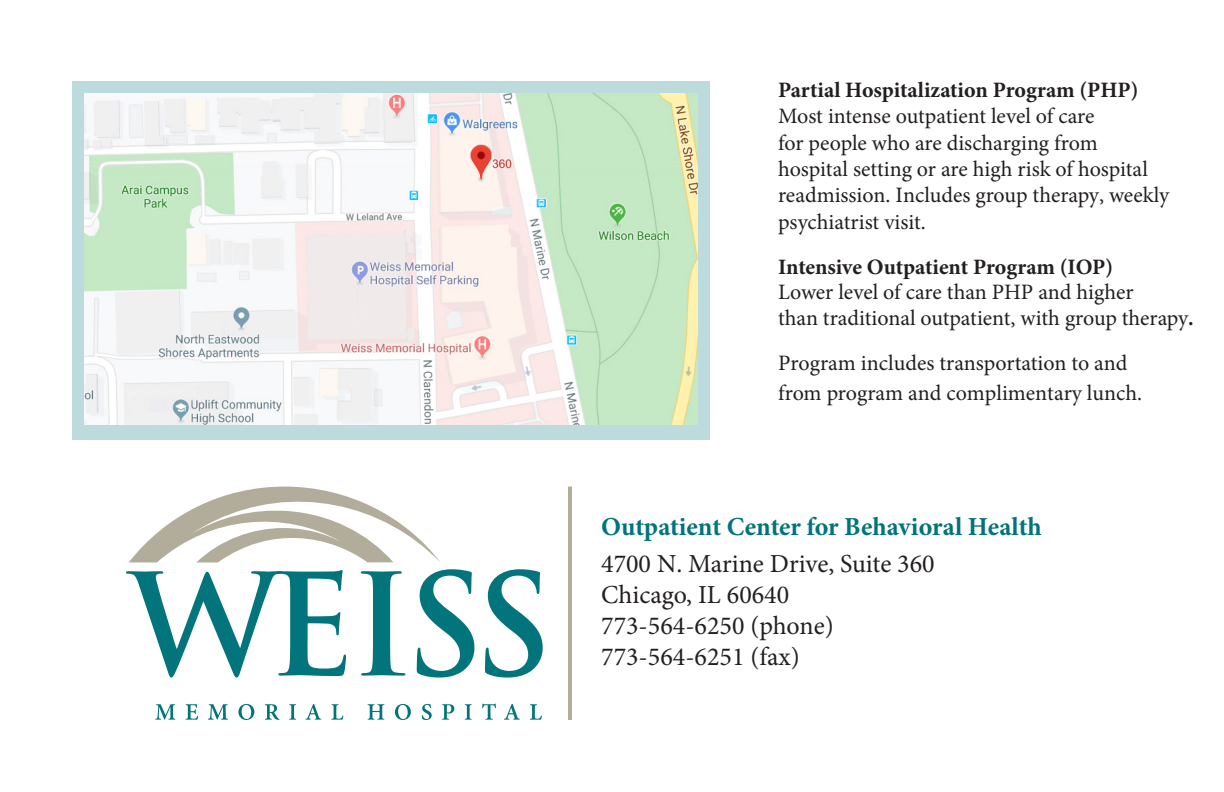
<style>
.page{position:relative;width:1224px;height:792px;background:#fff}
.page>*{position:absolute;margin:0;border:0;box-sizing:border-box;transform-origin:0 0}
.t1{font:26px/31.2px "Minion Pro";color:#231f20}
.t2{font:700 26px "Minion Pro";letter-spacing:-.005em;color:#00747b}
.t3{font:22px/26.4px "Minion Pro";color:#231f20}
.t4{font:700 22px "Minion Pro";letter-spacing:-.005em;color:#231f20}
.s1{font-weight:700}
</style>
<div class="page">
<div style="left:72px;top:81px;width:638px;height:358px;background:#bddbdc"></div>
<img style="left:85px;top:93px;width:613px;height:332px">
<svg style="left:126px;top:570px;width:220px;height:108px"></svg>
<svg style="left:361px;top:571px;width:44px;height:105px"></svg>
<svg style="left:417px;top:569px;width:57px;height:109px"></svg>
<svg style="left:485px;top:569px;width:58px;height:109px"></svg>
<svg style="left:155px;top:704px;width:20px;height:16px"></svg>
<svg style="left:186px;top:704px;width:12px;height:16px"></svg>
<svg style="left:208px;top:704px;width:20px;height:16px"></svg>
<svg style="left:238px;top:704px;width:16px;height:16px"></svg>
<svg style="left:265px;top:704px;width:14px;height:16px"></svg>
<svg style="left:289px;top:704px;width:7px;height:16px"></svg>
<svg style="left:306px;top:704px;width:15px;height:16px"></svg>
<svg style="left:331px;top:704px;width:12px;height:16px"></svg>
<svg style="left:368px;top:704px;width:16px;height:16px"></svg>
<svg style="left:395px;top:704px;width:16px;height:16px"></svg>
<svg style="left:422px;top:704px;width:10px;height:16px"></svg>
<svg style="left:442px;top:704px;width:12px;height:16px"></svg>
<svg style="left:465px;top:704px;width:7px;height:16px"></svg>
<svg style="left:482px;top:704px;width:14px;height:16px"></svg>
<svg style="left:504px;top:704px;width:16px;height:16px"></svg>
<svg style="left:530px;top:704px;width:12px;height:16px"></svg>
<svg style="left:129px;top:487px;width:311px;height:76px"></svg>
<hr style="left:568px;top:487px;width:4px;height:233px;background:#b2ad9a">
<p class="t4" style="left:778px;top:77px;width:362px">Partial Hospitalization Program (PHP)</p>
<p class="t3" style="left:778px;top:103px;width:393px">Most intense outpatient level of care<br>for people who are discharging from hospital setting or are high risk of hospital readmission. Includes group therapy, weekly psychiatrist visit.</p>
<p class="t4" style="left:778px;top:254px;width:337px">Intensive Outpatient Program (IOP)</p>
<p class="t3" style="left:778px;top:280px;width:417px;line-height:25.2px">Lower level of care than PHP and higher<br>than traditional outpatient, with group therapy<span class="s1">.</span></p>
<p class="t3" style="left:778px;top:348px;width:366px;line-height:29.6px">Program includes transportation to and from program and complimentary lunch.</p>
<p class="t2" style="left:601px;top:511px;width:442px">Outpatient Center for Behavioral Health</p>
<p class="t1" style="left:601px;top:548px;width:335px">4700 N. Marine Drive, Suite 360<br>Chicago, IL 60640<br>773-564-6250 (phone)<br>773-564-6251 (fax)</p>
</div>
